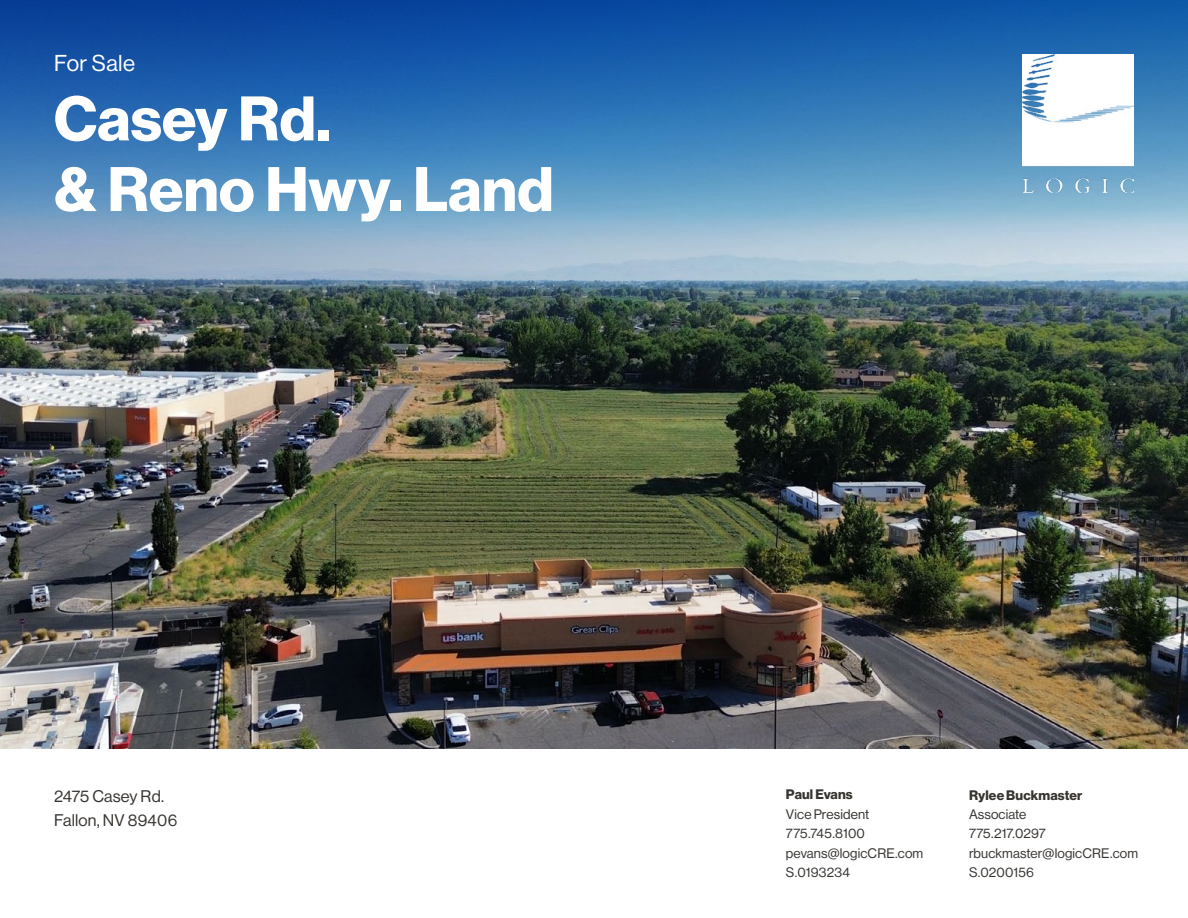
<style>
.page{position:relative;width:1188px;height:918px;background:#fff}
.page>*{position:absolute;margin:0;border:0;box-sizing:border-box;transform-origin:0 0}
.t1{font:61.5px/70.7px "N Haas Grotesk DS Pro 75 Bd";letter-spacing:.005em;color:#fff}
.t2{font:22.5px "N Haas Grotesk DS Pro 55 Rg";letter-spacing:.015em;color:#fff}
.t3{font:16.5px/24px "N Haas Grotesk DS Pro 55 Rg";letter-spacing:.01em;color:#373430}
.t4{font:13.5px/19.5px "N Haas Grotesk DS Pro 55 Rg";letter-spacing:.01em;color:#373430}
.t5{font:13.5px "N Haas Grotesk DS Pro 75 Bd";letter-spacing:.01em;color:#373430}
</style>
<div class="page">
<img style="left:0;top:363px;width:1188px;height:386px">
<img style="left:0;top:0;width:1188px;height:363px">
<img style="left:1022px;top:54px;width:112px;height:138px">
<h2 class="t2" style="left:54px;top:51px;width:83px">For Sale</h2>
<h1 class="t1" style="left:54px;top:84px;width:501px">Casey Rd.<br>&amp; Reno Hwy. Land</h1>
<p class="t3" style="left:54px;top:784px;width:125px">2475 Casey Rd.<br>Fallon, NV 89406</p>
<p class="t5" style="left:969px;top:787px;width:115px">Rylee Buckmaster</p>
<p class="t5" style="left:786px;top:787px;width:68px">Paul Evans</p>
<p class="t4" style="left:786px;top:805px;width:139px">Vice President<br>775.745.8100 pevans@logicCRE.com<br>S.0193234</p>
<p class="t4" style="left:969px;top:805px;width:171px">Associate<br>775.217.0297 rbuckmaster@logicCRE.com<br>S.0200156</p>
</div>
